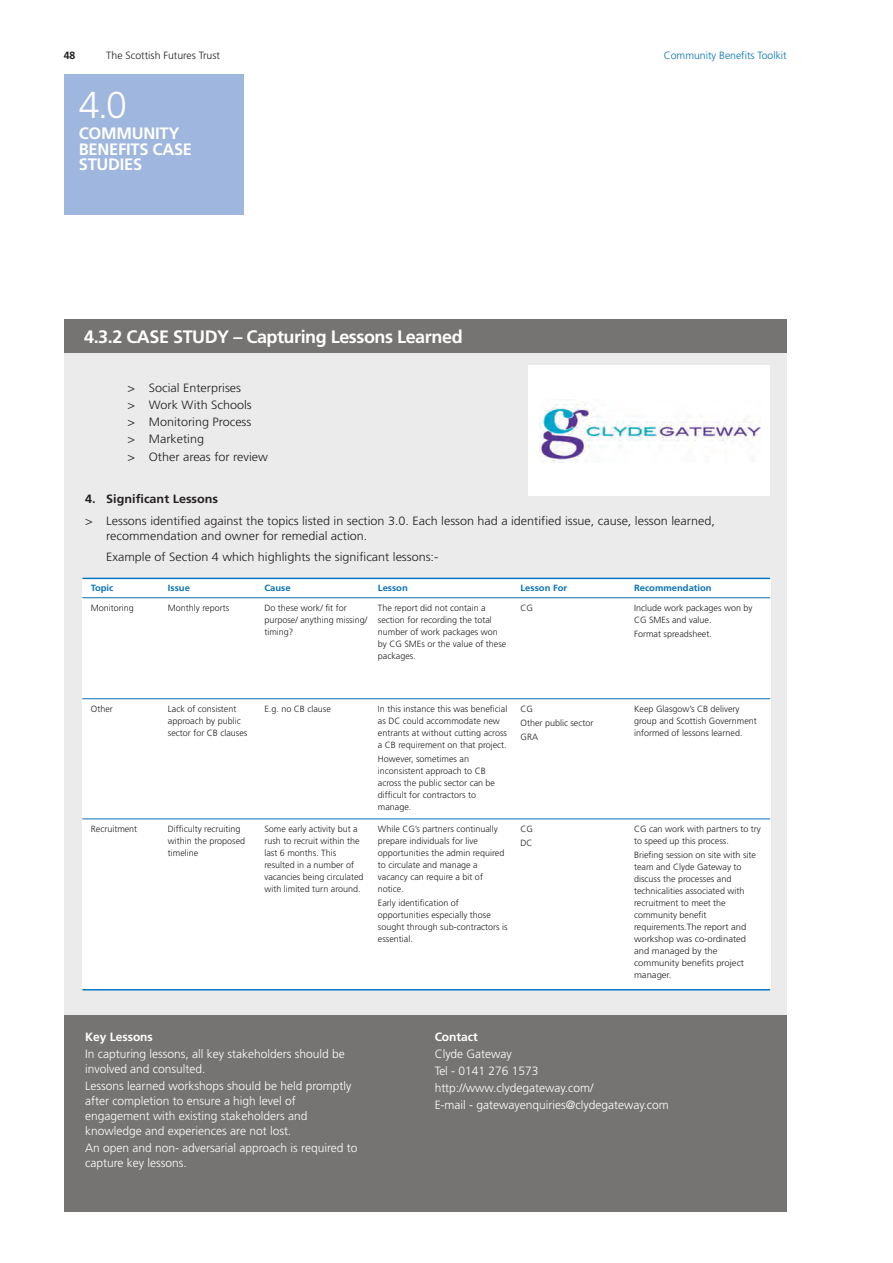
<style>
.page{position:relative;width:893px;height:1263px;background:#fff}
.page>*{position:absolute;margin:0;border:0;box-sizing:border-box;transform-origin:0 0}
.t1{font:300 37.5px "Frutiger";color:#fff}
.t2{font:700 18px "Frutiger";letter-spacing:-.025em;color:#fff}
.t3{font:700 16.5px/15.5px "Frutiger";letter-spacing:-.015em;color:#fff}
.t4{font:300 12px/15px "Frutiger";color:#fff}
.t5{font:300 12px/17.1px "Frutiger";color:#231f20;scale:1.05 1}
.t6{font:700 12px "Frutiger";color:#231f20;scale:1.05 1}
.t7{font:700 12px "Frutiger";color:#fff}
.t8{font:300 10.5px "Frutiger";color:#0671ba}
.t9{font:300 10.5px "Frutiger";color:#231f20}
.t10{font:700 10.5px "Frutiger";color:#231f20}
.t11{font:300 9px/12px "Frutiger";color:#231f20}
.t12{font:700 9px "Frutiger";color:#0671ba;scale:1.05 1}
</style>
<div class="page">
<div style="left:64px;top:349px;width:723px;height:822px;background:#ebebeb"></div>
<div style="left:64px;top:1015px;width:723px;height:197px;background:#767473"></div>
<div style="left:82px;top:578px;width:86px;height:20px;background:#fff"></div>
<div style="left:168px;top:578px;width:96px;height:20px;background:#fff"></div>
<div style="left:264px;top:578px;width:114px;height:20px;background:#fff"></div>
<div style="left:378px;top:578px;width:142px;height:20px;background:#fff"></div>
<div style="left:520px;top:578px;width:114px;height:20px;background:#fff"></div>
<div style="left:634px;top:578px;width:136px;height:20px;background:#fff"></div>
<div style="left:82px;top:598px;width:86px;height:101px;background:#fff"></div>
<div style="left:168px;top:598px;width:96px;height:101px;background:#fff"></div>
<div style="left:264px;top:598px;width:114px;height:101px;background:#fff"></div>
<div style="left:378px;top:598px;width:142px;height:101px;background:#fff"></div>
<div style="left:520px;top:598px;width:114px;height:101px;background:#fff"></div>
<div style="left:634px;top:598px;width:136px;height:101px;background:#fff"></div>
<div style="left:82px;top:699px;width:86px;height:120px;background:#fff"></div>
<div style="left:168px;top:699px;width:96px;height:120px;background:#fff"></div>
<div style="left:264px;top:699px;width:114px;height:120px;background:#fff"></div>
<div style="left:378px;top:699px;width:142px;height:120px;background:#fff"></div>
<div style="left:520px;top:699px;width:114px;height:120px;background:#fff"></div>
<div style="left:634px;top:699px;width:136px;height:120px;background:#fff"></div>
<div style="left:82px;top:819px;width:86px;height:172px;background:#fff"></div>
<div style="left:168px;top:819px;width:96px;height:172px;background:#fff"></div>
<div style="left:264px;top:819px;width:114px;height:172px;background:#fff"></div>
<div style="left:378px;top:819px;width:142px;height:172px;background:#fff"></div>
<div style="left:520px;top:819px;width:114px;height:172px;background:#fff"></div>
<div style="left:634px;top:819px;width:136px;height:172px;background:#fff"></div>
<hr style="left:82px;top:578px;width:688px;height:1px;background:#0671ba">
<hr style="left:82px;top:597px;width:688px;height:1px;background:#0671ba">
<hr style="left:82px;top:698px;width:688px;height:1px;background:#0671ba">
<hr style="left:82px;top:819px;width:688px;height:1px;background:#0671ba">
<hr style="left:82px;top:989px;width:688px;height:2px;background:#0671ba">
<div style="left:64px;top:319px;width:723px;height:33px;background:#767473"></div>
<div style="left:529px;top:366px;width:241px;height:130px;background:#fff"></div>
<img style="left:539px;top:399px;width:221px;height:63px">
<div style="left:64px;top:74px;width:180px;height:141px;background:#9fb6de"></div>
<p class="t10" style="left:64px;top:51px;width:13px">48</p>
<p class="t9" style="left:106px;top:51px;width:115px">The Scottish Futures Trust</p>
<p class="t8" style="left:664px;top:51px;width:124px">Community Benefits Toolkit</p>
<h1 class="t1" style="left:79px;top:89px;width:50px">4.0</h1>
<h3 class="t3" style="left:79px;top:127px;width:115px">COMMUNITY<br>BENEFITS CASE<br>STUDIES</h3>
<h2 class="t2" style="left:84px;top:329px;width:380px">4.3.2 CASE STUDY – Capturing Lessons Learned</h2>
<h3 class="t5" style="left:128px;top:380px;width:135px">&gt; Social Enterprises<br>&gt; Work With Schools<br>&gt; Monitoring Process<br>&gt; Marketing<br>&gt; Other areas for review</h3>
<h3 class="t6" style="left:85px;top:494px;width:128px">4. Significant Lessons</h3>
<h3 class="t5" style="left:106px;top:514px;width:581px;line-height:15px;text-indent:-21px">&gt; Lessons identified against the topics listed in section 3.0. Each lesson had a identified issue, cause, lesson learned, recommendation and owner for remedial action.</h3>
<h3 class="t5" style="left:106px;top:549px;width:318px">Example of Section 4 which highlights the significant lessons:-</h3>
<p class="t12" style="left:91px;top:584px;width:23px">Topic</p>
<p class="t12" style="left:168px;top:584px;width:22px">Issue</p>
<p class="t12" style="left:264px;top:584px;width:26px">Cause</p>
<p class="t12" style="left:378px;top:584px;width:30px">Lesson</p>
<p class="t12" style="left:520px;top:584px;width:46px">Lesson For</p>
<p class="t12" style="left:634px;top:584px;width:75px">Recommendation</p>
<p class="t11" style="left:91px;top:602px;width:44px">Monitoring</p>
<p class="t11" style="left:168px;top:602px;width:63px">Monthly reports</p>
<p class="t11" style="left:264px;top:602px;width:104px">Do these work/ fit for purpose/ anything missing/ timing?</p>
<p class="t11" style="left:378px;top:602px;width:130px">The report did not contain a section for recording the total number of work packages won by CG SMEs or the value of these packages.</p>
<p class="t11" style="left:520px;top:602px;width:14px">CG</p>
<p class="t11" style="left:634px;top:602px;width:120px">Include work packages won by<br>CG SMEs and value.</p>
<p class="t11" style="left:634px;top:629px;width:79px">Format spreadsheet.</p>
<p class="t11" style="left:91px;top:703px;width:23px">Other</p>
<p class="t11" style="left:168px;top:703px;width:81px">Lack of consistent approach by public sector for CB clauses</p>
<p class="t11" style="left:264px;top:703px;width:68px">E.g. no CB clause</p>
<p class="t11" style="left:378px;top:703px;width:131px">In this instance this was beneficial as DC could accommodate new entrants at without cutting across a CB requirement on that project.</p>
<p class="t11" style="left:378px;top:754px;width:119px">However, sometimes an inconsistent approach to CB across the public sector can be difficult for contractors to manage.</p>
<p class="t11" style="left:91px;top:824px;width:48px">Recruitment</p>
<p class="t11" style="left:168px;top:824px;width:79px">Difficulty recruiting within the proposed timeline</p>
<p class="t11" style="left:264px;top:824px;width:101px">Some early activity but a rush to recruit within the last 6 months. This resulted in a number of vacancies being circulated with limited turn around.</p>
<p class="t11" style="left:378px;top:824px;width:128px">While CG’s partners continually prepare individuals for live opportunities the admin required to circulate and manage a vacancy can require a bit of notice.</p>
<p class="t11" style="left:378px;top:898px;width:131px">Early identification of opportunities especially those sought through sub-contractors is essential.</p>
<p class="t11" style="left:520px;top:702px;width:74px;line-height:14.1px">CG<br>Other public sector<br>GRA</p>
<p class="t11" style="left:634px;top:703px;width:124px">Keep Glasgow’s CB delivery group and Scottish Government informed of lessons learned.</p>
<p class="t11" style="left:520px;top:823px;width:14px;line-height:14.1px">CG<br>DC</p>
<p class="t11" style="left:634px;top:824px;width:128px">CG can work with partners to try to speed up this process.</p>
<p class="t11" style="left:634px;top:850px;width:123px">Briefing session on site with site team and Clyde Gateway to discuss the processes and technicalities associated with recruitment to meet the community benefit requirements.The report and workshop was co-ordinated and managed by the community benefits project manager.</p>
<h3 class="t7" style="left:85px;top:1032px;width:69px">Key Lessons</h3>
<h3 class="t4" style="left:85px;top:1047px;width:261px">In capturing lessons, all key stakeholders should be involved and consulted.</h3>
<h3 class="t4" style="left:85px;top:1079px;width:268px">Lessons learned workshops should be held promptly after completion to ensure a high level of engagement with existing stakeholders and knowledge and experiences are not lost.</h3>
<h3 class="t4" style="left:85px;top:1141px;width:274px">An open and non- adversarial approach is required to capture key lessons.</h3>
<h3 class="t7" style="left:435px;top:1032px;width:45px">Contact</h3>
<h3 class="t4" style="left:435px;top:1046px;width:236px;line-height:17.1px">Clyde Gateway<br>Tel - 0141 276 1573 http://www.clydegateway.com/<br>E-mail - gatewayenquiries@clydegateway.com</h3>
</div>
